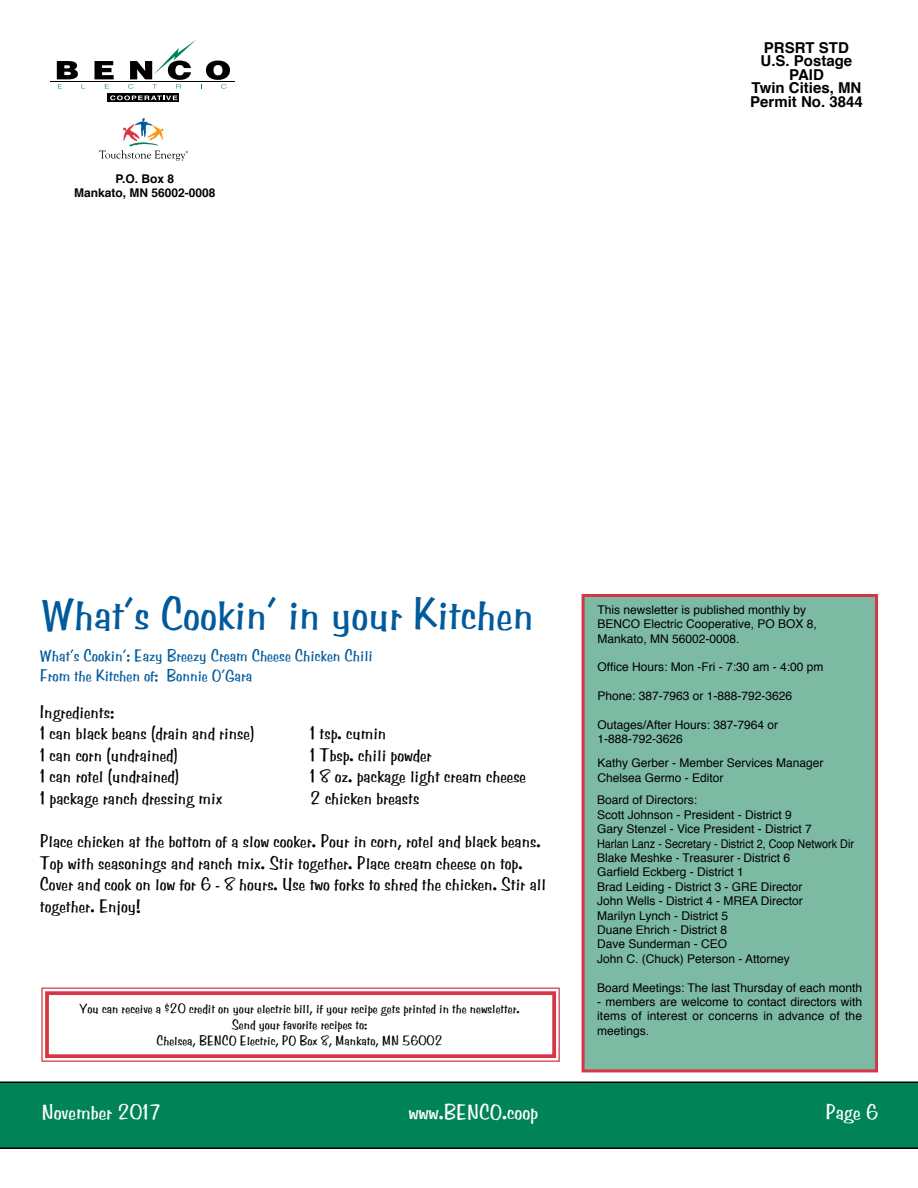
<style>
.page{position:relative;width:918px;height:1188px;background:#fff}
.page>*{position:absolute;margin:0;border:0;box-sizing:border-box;transform-origin:0 0}
.t1{font:45px "Cg Benguiat Frisky";color:#005a9c}
.t2{font:21px "Cg Benguiat Frisky";color:#fff}
.t3{font:18px/21.6px "Cg Benguiat Frisky";color:#000}
.t4{font:16.5px/19.8px "Cg Benguiat Frisky";color:#005a9c}
.t5{font:700 15px/13.5px "Helvetica";color:#000;text-align:center}
.t6{font:13.5px/16.2px "Cg Benguiat Frisky";color:#000;text-align:center}
.t7{font:12px/14.4px "Helvetica";color:#000}
.t8{font:700 12px/14.4px "Helvetica";color:#000;text-align:center}
</style>
<div class="page">
<div style="left:0;top:1082px;width:918px;height:67px;background:#008457"></div>
<svg style="left:41px;top:987px;width:519px;height:75px"></svg>
<div style="left:45px;top:991px;width:511px;height:67px;border:4px solid #d73647"></div>
<svg style="left:99px;top:118px;width:89px;height:43px"></svg>
<hr style="left:50px;top:81px;width:185px;height:1px;background:#000">
<svg style="left:108px;top:93px;width:71px;height:9px"></svg>
<svg style="left:110px;top:95px;width:67px;height:5px"></svg>
<svg style="left:57px;top:61px;width:28px;height:28px"></svg>
<svg style="left:95px;top:61px;width:19px;height:28px"></svg>
<svg style="left:128px;top:40px;width:102px;height:49px"></svg>
<div style="left:583px;top:596px;width:294px;height:475px;background:#7dbaa3"></div>
<div style="left:582px;top:594px;width:296px;height:478px;border:3px solid #d73647"></div>
<p class="t8" style="left:74px;top:172px;width:143px">P.O. Box 8<br>Mankato, MN 56002-0008</p>
<p class="t5" style="left:750px;top:42px;width:114px">PRSRT STD<br>U.S. Postage<br>PAID<br>Twin Cities, MN<br>Permit No. 3844</p>
<h1 class="t1" style="left:41px;top:585px;width:494px">What’s Cookin’ in your Kitchen</h1>
<h3 class="t4" style="left:40px;top:646px;width:334px">What’s Cookin’: Eazy Breezy Cream Cheese Chicken Chili<br>From the Kitchen of: Bonnie O’Gara</h3>
<h3 class="t3" style="left:40px;top:701px;width:216px">Ingredients:<br>1 can black beans (drain and rinse)</h3>
<h3 class="t3" style="left:310px;top:722px;width:78px">1 tsp. cumin</h3>
<h3 class="t3" style="left:40px;top:744px;width:139px">1 can corn (undrained)</h3>
<h3 class="t3" style="left:310px;top:744px;width:123px">1 Tbsp. chili powder</h3>
<h3 class="t3" style="left:40px;top:765px;width:141px">1 can rotel (undrained)</h3>
<h3 class="t3" style="left:310px;top:765px;width:218px">1 8 oz. package light cream cheese</h3>
<h3 class="t3" style="left:40px;top:787px;width:184px">1 package ranch dressing mix</h3>
<h3 class="t3" style="left:310px;top:787px;width:111px">2 chicken breasts</h3>
<p class="t3" style="left:40px;top:830px;width:508px">Place chicken at the bottom of a slow cooker. Pour in corn, rotel and black beans.<br>Top with seasonings and ranch mix. Stir together. Place cream cheese on top.<br>Cover and cook on low for 6 - 8 hours. Use two forks to shred the chicken. Stir all together. Enjoy!</p>
<p class="t6" style="left:79px;top:1000px;width:442px">You can receive a $20 credit on your electric bill, if your recipe gets printed in the newsletter.<br>Send your favorite recipes to:<br>Chelsea, BENCO Electric, PO Box 8, Mankato, MN 56002</p>
<p class="t7" style="left:598px;top:603px;width:221px">This newsletter is published monthly by<br>BENCO Electric Cooperative, PO BOX 8,<br>Mankato, MN 56002-0008.</p>
<p class="t7" style="left:598px;top:661px;width:228px">Office Hours: Mon -Fri - 7:30 am - 4:00 pm</p>
<p class="t7" style="left:598px;top:690px;width:196px">Phone: 387-7963 or 1-888-792-3626</p>
<p class="t7" style="left:598px;top:718px;width:182px">Outages/After Hours: 387-7964 or<br>1-888-792-3626</p>
<p class="t7" style="left:598px;top:757px;width:228px">Kathy Gerber - Member Services Manager<br>Chelsea Germo - Editor</p>
<p class="t7" style="left:597px;top:794px;width:258px">Board of Directors:<br>Scott Johnson - President - District 9<br>Gary Stenzel - Vice President - District 7<br>Harlan Lanz - Secretary - District 2, Coop Network Dir Blake Meshke - Treasurer - District 6<br>Garfield Eckberg - District 1<br>Brad Leiding - District 3 - GRE Director<br>John Wells - District 4 - MREA Director<br>Marilyn Lynch - District 5<br>Duane Ehrich - District 8<br>Dave Sunderman - CEO<br>John C. (Chuck) Peterson - Attorney</p>
<p class="t7" style="left:597px;top:981px;width:266px">Board Meetings: The last Thursday of each month</p>
<p class="t7" style="left:597px;top:995px;width:266px;text-align:justify">- members are welcome to contact directors with items of interest or concerns in advance of the meetings.</p>
<h2 class="t2" style="left:41px;top:1098px;width:121px">November 2017</h2>
<h2 class="t2" style="left:408px;top:1098px;width:131px">www.BENCO.coop</h2>
<h2 class="t2" style="left:825px;top:1098px;width:55px">Page 6</h2>
</div>
